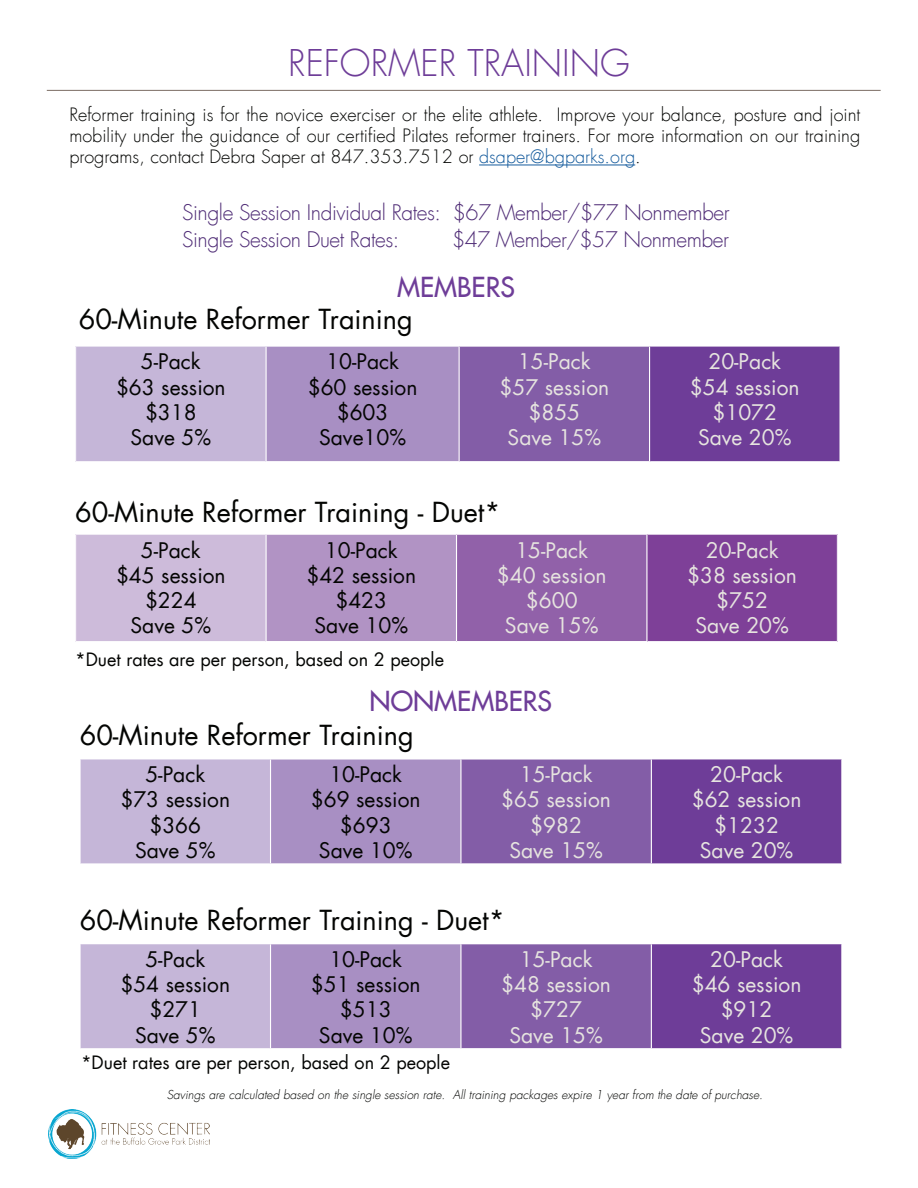
<style>
.page{position:relative;width:918px;height:1188px;background:#fff}
.page>*{position:absolute;margin:0;border:0;box-sizing:border-box;transform-origin:0 0}
.t1{font:300 36px "Futura LT";color:#6e3d98}
.t2{font:27px "Futura LT";color:#040503}
.t3{font:27px "Futura LT";color:#6e3d98}
.t4{font:21px/25.2px "Futura LT";color:#e6e4df;text-align:center}
.t5{font:21px/25.2px "Futura LT";color:#040503;text-align:center}
.t6{font:300 21px/27px "Futura LT";letter-spacing:-.02em;color:#4f2c76}
.t7{font:300 18px/21px "Futura LT";color:#040503;text-align:justify}
.t8{font:18px "Futura LT";color:#040503}
.t9{font:italic 300 12px "Futura LT";color:#040503}
.s1{color:#175d9e}
</style>
<div class="page">
<hr style="left:47px;top:90px;width:834px;height:1px;background:#7c6d64">
<div style="left:76px;top:346px;width:190px;height:116px;background:#c5b6d8"></div>
<div style="left:266px;top:346px;width:193px;height:116px;background:#a88fc3"></div>
<div style="left:459px;top:346px;width:191px;height:116px;background:#835da7"></div>
<div style="left:650px;top:346px;width:190px;height:116px;background:#6e3d98"></div>
<hr style="left:75px;top:346px;width:191px;height:1px;background:#fff">
<hr style="left:650px;top:346px;width:190px;height:1px;background:#fff">
<hr style="left:75px;top:461px;width:191px;height:1px;background:#fff">
<hr style="left:650px;top:461px;width:190px;height:1px;background:#fff">
<hr style="left:266px;top:346px;width:193px;height:1px;background:#fff">
<hr style="left:266px;top:347px;width:1px;height:114px;background:#fff">
<hr style="left:266px;top:461px;width:193px;height:1px;background:#fff">
<hr style="left:459px;top:346px;width:191px;height:1px;background:#fff">
<hr style="left:459px;top:347px;width:1px;height:114px;background:#fff">
<hr style="left:649px;top:347px;width:1px;height:114px;background:#fff">
<hr style="left:459px;top:461px;width:191px;height:1px;background:#fff">
<div style="left:76px;top:534px;width:190px;height:108px;background:#cdbbda"></div>
<div style="left:266px;top:534px;width:191px;height:108px;background:#b193c4"></div>
<div style="left:457px;top:534px;width:190px;height:108px;background:#9161a9"></div>
<div style="left:647px;top:534px;width:190px;height:108px;background:#7e4098"></div>
<hr style="left:75px;top:534px;width:191px;height:1px;background:#fff">
<hr style="left:75px;top:641px;width:191px;height:1px;background:#fff">
<hr style="left:648px;top:534px;width:190px;height:1px;background:#fff">
<hr style="left:648px;top:641px;width:190px;height:1px;background:#fff">
<hr style="left:266px;top:534px;width:191px;height:1px;background:#fff">
<hr style="left:266px;top:535px;width:1px;height:106px;background:#fff">
<hr style="left:266px;top:641px;width:191px;height:1px;background:#fff">
<hr style="left:457px;top:534px;width:191px;height:1px;background:#fff">
<hr style="left:456px;top:535px;width:1px;height:106px;background:#fff">
<hr style="left:646px;top:535px;width:2px;height:106px;background:#fff">
<hr style="left:457px;top:641px;width:191px;height:1px;background:#fff">
<div style="left:80px;top:759px;width:191px;height:105px;background:#c5b6d8"></div>
<div style="left:271px;top:759px;width:190px;height:105px;background:#a88fc3"></div>
<div style="left:461px;top:759px;width:190px;height:105px;background:#835da7"></div>
<div style="left:651px;top:759px;width:191px;height:105px;background:#6e3d98"></div>
<hr style="left:80px;top:759px;width:190px;height:1px;background:#fff">
<hr style="left:80px;top:759px;width:1px;height:105px;background:#fff">
<hr style="left:652px;top:759px;width:190px;height:1px;background:#fff">
<hr style="left:841px;top:759px;width:1px;height:105px;background:#fff">
<hr style="left:270px;top:758px;width:191px;height:2px;background:#fff">
<hr style="left:270px;top:760px;width:1px;height:103px;background:#fff">
<hr style="left:270px;top:863px;width:191px;height:1px;background:#fff">
<hr style="left:461px;top:758px;width:191px;height:2px;background:#fff">
<hr style="left:460px;top:760px;width:2px;height:103px;background:#fff">
<hr style="left:651px;top:760px;width:1px;height:103px;background:#fff">
<hr style="left:461px;top:863px;width:191px;height:1px;background:#fff">
<div style="left:80px;top:944px;width:191px;height:105px;background:#c5b6d8"></div>
<div style="left:271px;top:944px;width:190px;height:105px;background:#a88fc3"></div>
<div style="left:461px;top:944px;width:190px;height:105px;background:#835da7"></div>
<div style="left:651px;top:944px;width:191px;height:105px;background:#6e3d98"></div>
<hr style="left:80px;top:944px;width:1px;height:104px;background:#fff">
<hr style="left:841px;top:944px;width:1px;height:104px;background:#fff">
<hr style="left:80px;top:1048px;width:190px;height:1px;background:#fff">
<hr style="left:652px;top:1048px;width:190px;height:1px;background:#fff">
<hr style="left:270px;top:944px;width:1px;height:104px;background:#fff">
<hr style="left:270px;top:1048px;width:191px;height:1px;background:#fff">
<hr style="left:460px;top:944px;width:2px;height:104px;background:#fff">
<hr style="left:651px;top:944px;width:1px;height:104px;background:#fff">
<hr style="left:461px;top:1048px;width:191px;height:1px;background:#fff">
<hr style="left:479px;top:165px;width:156px;height:1px;background:#175d9e">
<img style="left:48px;top:1110px;width:162px;height:48px">
<h1 class="t1" style="left:288px;top:41px;width:343px">REFORMER TRAINING</h1>
<p class="t7" style="left:69px;top:105px;width:792px">Reformer training is for the novice exerciser or the elite athlete. Improve your balance, posture and joint mobility under the guidance of our certified Pilates reformer trainers. For more information on our training programs, contact Debra Saper at 847.353.7512 or <span class="s1">dsaper@bgparks.org</span>.</p>
<p class="t6" style="left:182px;top:199px;width:549px">Single Session Individual Rates: $67 Member/$77 Nonmember<br>Single Session Duet Rates:</p>
<p class="t6" style="left:452px;top:226px;width:278px">$47 Member/$57 Nonmember</p>
<h2 class="t3" style="left:397px;top:269px;width:119px">MEMBERS</h2>
<h2 class="t2" style="left:79px;top:302px;width:336px">60-Minute Reformer Training</h2>
<p class="t5" style="left:116px;top:349px;width:111px">5-Pack<br>$63 session $318<br>Save 5%</p>
<p class="t5" style="left:308px;top:349px;width:111px">10-Pack $60 session $603<br>Save10%</p>
<p class="t4" style="left:500px;top:349px;width:111px">15-Pack $57 session $855<br>Save 15%</p>
<p class="t4" style="left:690px;top:349px;width:111px">20-Pack $54 session $1072<br>Save 20%</p>
<h2 class="t2" style="left:75px;top:495px;width:427px">60-Minute Reformer Training - Duet*</h2>
<p class="t5" style="left:116px;top:537px;width:111px">5-Pack<br>$45 session $224<br>Save 5%</p>
<p class="t5" style="left:306px;top:537px;width:111px">10-Pack $42 session $423<br>Save 10%</p>
<p class="t4" style="left:497px;top:537px;width:111px">15-Pack $40 session $600<br>Save 15%</p>
<p class="t4" style="left:687px;top:537px;width:111px">20-Pack $38 session $752<br>Save 20%</p>
<p class="t8" style="left:75px;top:648px;width:371px">*Duet rates are per person, based on 2 people</p>
<h2 class="t3" style="left:370px;top:684px;width:184px">NONMEMBERS</h2>
<h2 class="t2" style="left:80px;top:718px;width:336px">60-Minute Reformer Training</h2>
<p class="t5" style="left:120px;top:762px;width:111px">5-Pack<br>$73 session $366<br>Save 5%</p>
<p class="t5" style="left:311px;top:762px;width:111px">10-Pack $69 session $693<br>Save 10%</p>
<p class="t4" style="left:501px;top:762px;width:111px">15-Pack $65 session $982<br>Save 15%</p>
<p class="t4" style="left:692px;top:762px;width:111px">20-Pack $62 session $1232<br>Save 20%</p>
<h2 class="t2" style="left:80px;top:903px;width:427px">60-Minute Reformer Training - Duet*</h2>
<p class="t5" style="left:120px;top:947px;width:111px">5-Pack<br>$54 session $271<br>Save 5%</p>
<p class="t5" style="left:311px;top:947px;width:111px">10-Pack $51 session $513<br>Save 10%</p>
<p class="t4" style="left:501px;top:947px;width:111px">15-Pack $48 session $727<br>Save 15%</p>
<p class="t4" style="left:692px;top:947px;width:111px">20-Pack $46 session $912<br>Save 20%</p>
<p class="t8" style="left:81px;top:1051px;width:371px">*Duet rates are per person, based on 2 people</p>
<p class="t9" style="left:167px;top:1087px;width:598px">Savings are calculated based on the single session rate. All training packages expire 1 year from the date of purchase.</p>
</div>
